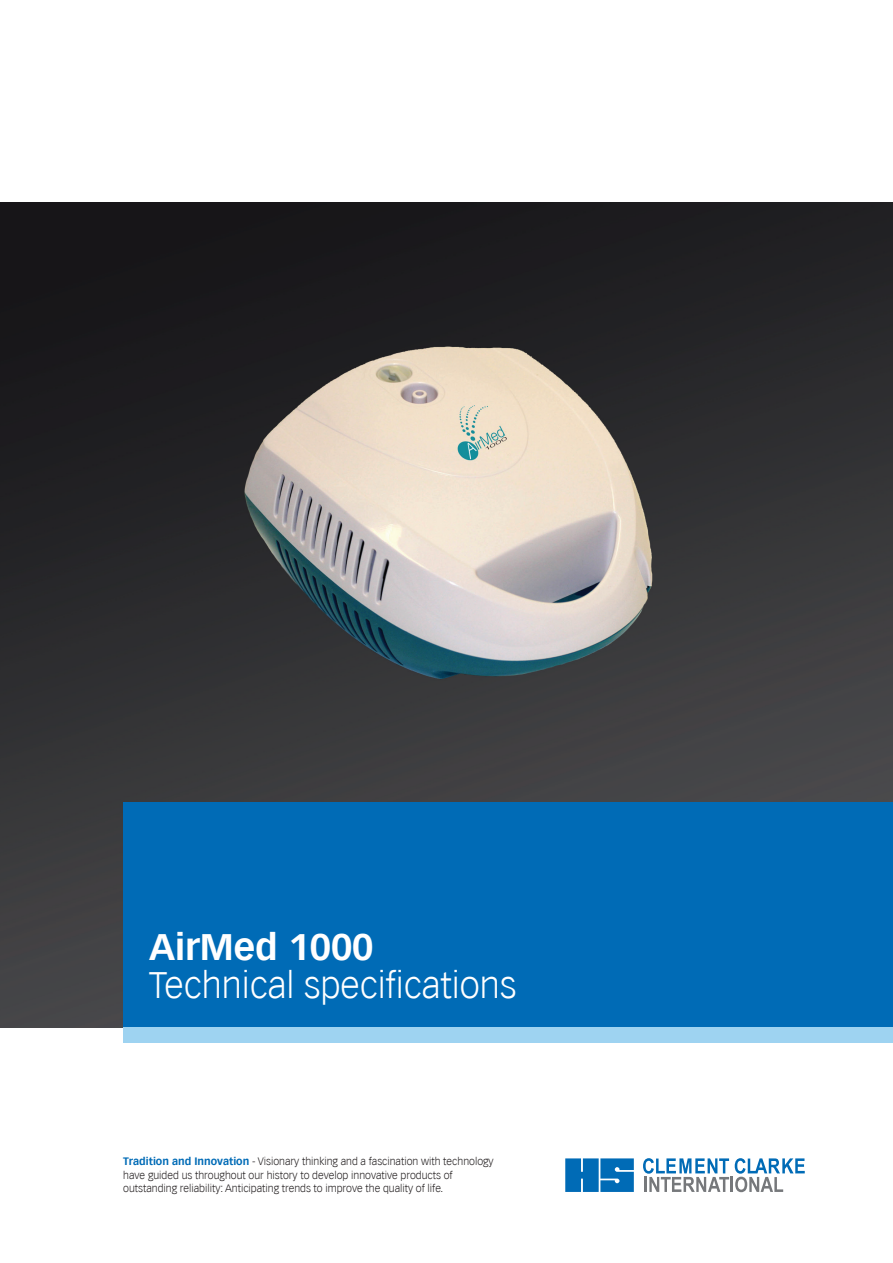
<style>
.page{position:relative;width:893px;height:1263px;background:#fff}
.page>*{position:absolute;margin:0;border:0;box-sizing:border-box;transform-origin:0 0}
.t1{font:300 36px "Vectora LH";color:#fff}
.t2{font:700 36px "Vectora LH";color:#fff}
.t3{font:300 10.5px/13.5px "Vectora LH";color:#231f20}
.s1{font-weight:700;color:#006bb6}
</style>
<div class="page">
<img style="left:0;top:203px;width:893px;height:824px">
<div style="left:123px;top:802px;width:770px;height:241px;background:#006bb6"></div>
<div style="left:123px;top:1028px;width:770px;height:15px;background:#9ed3f1"></div>
<svg style="left:565px;top:1158px;width:69px;height:34px;background:#1a7abd"></svg>
<svg style="left:643px;top:1158px;width:162px;height:34px"></svg>
<h1 class="t2" style="left:149px;top:925px;width:226px">AirMed 1000</h1>
<h1 class="t1" style="left:149px;top:964px;width:369px">Technical specifications</h1>
<p class="t3" style="left:123px;top:1155px;width:372px"><span class="s1">Tradition and Innovation</span> - Visionary thinking and a fascination with technology have guided us throughout our history to develop innovative products of outstanding reliability: Anticipating trends to improve the quality of life.</p>
</div>
